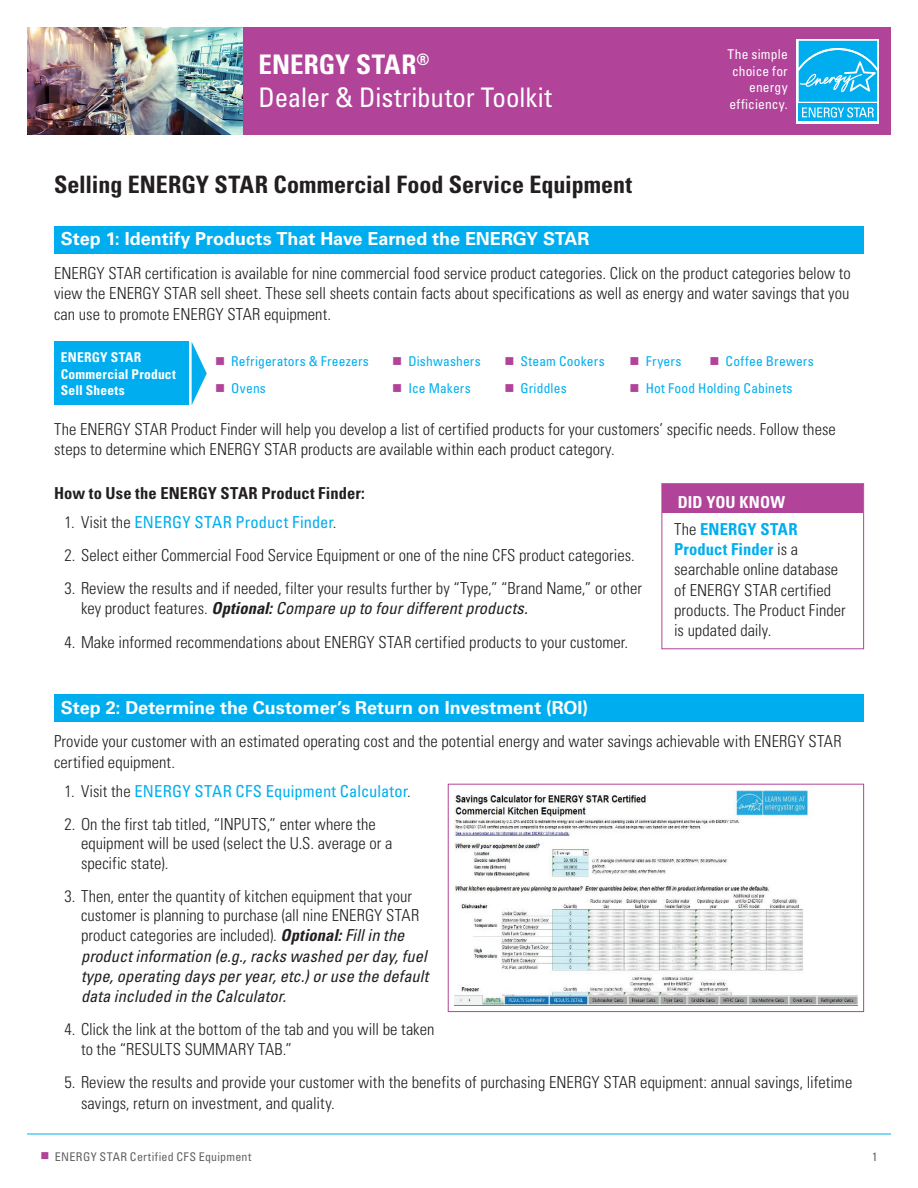
<style>
.page{position:relative;width:918px;height:1188px;background:#fff}
.page>*{position:absolute;margin:0;border:0;box-sizing:border-box;transform-origin:0 0}
.body{font:condensed 27px/33px "Univers LT Std";letter-spacing:-.005em;color:#fff}
.t1{font:700 condensed 24px "Univers LT Std";color:#231f20}
.Step{font:700 18px "Univers LT Std";color:#fff}
.body-2{font:300 condensed 16.5px/20.2px "Univers LT Std";letter-spacing:.005em;color:#231f20}
.t2{font:italic condensed 16.5px/20.1px "Univers LT Std";color:#231f20}
.t3{font:condensed 16.5px "Univers LT Std";letter-spacing:.01em;color:#00aeef}
.body-3{font:700 condensed 16.5px "Univers LT Std";letter-spacing:.01em;color:#231f20}
.t4{font:700 condensed 16.5px/27px "Univers LT Std";letter-spacing:.005em;color:#fff}
.Table_body_sm{font:condensed 13.5px "Univers LT Std";letter-spacing:.015em;color:#00aeef}
.body-4{font:700 condensed 13.5px/16.5px "Univers LT Std";letter-spacing:.02em;color:#fff}
.body-5{font:condensed 13.5px/16.5px "Univers LT Std";letter-spacing:.01em;color:#fff;text-align:right}
.t5{font:condensed 12px "Univers LT Std";letter-spacing:.03em;color:#636366}
.s1{font-weight:700}
.s2{color:#b14399}
.s3{font-weight:300;color:#231f20}
.s4{font-weight:700;font-style:italic}
.s5{font-weight:400;font-style:italic}
.s6{color:#00aeef}
.s7{font-weight:700;color:#00aeef}
.s8{font-weight:300;font-style:normal}
</style>
<div class="page">
<hr style="left:27px;top:1134px;width:864px;height:1px;background:#00aeef">
<div style="left:54px;top:342px;width:135px;height:63px;background:#00aeef"></div>
<svg style="left:192px;top:342px;width:15px;height:63px"></svg>
<div style="left:27px;top:27px;width:864px;height:108px;background:#b14399"></div>
<img style="left:27px;top:27px;width:215px;height:108px">
<div style="left:54px;top:226px;width:810px;height:28px;background:#00aeef"></div>
<div style="left:54px;top:694px;width:810px;height:28px;background:#00aeef"></div>
<div style="left:662px;top:484px;width:201px;height:28px;background:#b14399"></div>
<div style="left:662px;top:483px;width:202px;height:166px;border:1px solid #b14399"></div>
<img style="left:455px;top:790px;width:402px;height:216px">
<div style="left:448px;top:784px;width:416px;height:228px;border:1px solid #b14399"></div>
<svg style="left:797px;top:39px;width:82px;height:84px"></svg>
<div style="left:799px;top:104px;width:78px;height:17px;background:#00aeef"></div>
<svg style="left:799px;top:41px;width:78px;height:77px;background:#2abbf1"></svg>
<p class="body" style="left:258px;top:48px;width:295px"><span class="s1">ENERGY STAR</span><sup>®<br></sup>Dealer &amp; Distributor Toolkit</p>
<p class="body-5" style="left:728px;top:46px;width:62px">The simple choice for energy efficiency.</p>
<p class="t1" style="left:54px;top:170px;width:580px">Selling ENERGY STAR Commercial Food Service Equipment</p>
<p class="Step" style="left:61px;top:228px;width:530px">Step 1: Identify Products That Have Earned the ENERGY STAR</p>
<p class="body-2" style="left:54px;top:263px;width:798px;text-align:justify">ENERGY STAR certification is available for nine commercial food service product categories. Click on the product categories below to view the ENERGY STAR sell sheet. These sell sheets contain facts about specifications as well as energy and water savings that you can use to promote ENERGY STAR equipment.</p>
<p class="body-4" style="left:61px;top:349px;width:117px">ENERGY STAR<br>Commercial Product<br>Sell Sheets</p>
<p class="Table_body_sm" style="left:215px;top:353px;width:155px"><span class="s2">■</span> Refrigerators &amp; Freezers</p>
<p class="Table_body_sm" style="left:392px;top:353px;width:90px"><span class="s2">■</span> Dishwashers</p>
<p class="Table_body_sm" style="left:504px;top:353px;width:102px"><span class="s2">■</span> Steam Cookers</p>
<p class="Table_body_sm" style="left:630px;top:353px;width:53px"><span class="s2">■</span> Fryers</p>
<p class="Table_body_sm" style="left:710px;top:353px;width:106px"><span class="s2">■</span> Coffee Brewers</p>
<p class="Table_body_sm" style="left:215px;top:380px;width:52px"><span class="s2">■</span> Ovens</p>
<p class="Table_body_sm" style="left:392px;top:380px;width:80px"><span class="s2">■</span> Ice Makers</p>
<p class="Table_body_sm" style="left:504px;top:380px;width:64px"><span class="s2">■</span> Griddles</p>
<p class="Table_body_sm" style="left:630px;top:380px;width:165px"><span class="s2">■</span> Hot Food Holding Cabinets</p>
<p class="body-2" style="left:54px;top:419px;width:783px">The ENERGY STAR Product Finder will help you develop a list of certified products for your customers’ specific needs. Follow these steps to determine which ENERGY STAR products are available within each product category.</p>
<p class="body-3" style="left:54px;top:483px;width:312px">How to Use the ENERGY STAR Product Finder:</p>
<p class="t3" style="left:64px;top:511px;width:274px"><span class="s3">1. Visit the</span> ENERGY STAR Product Finder<span class="s3">.</span></p>
<p class="body-2" style="left:64px;top:545px;width:572px">2. Select either Commercial Food Service Equipment or one of the nine CFS product categories.</p>
<p class="body-2" style="left:81px;top:578px;width:563px;text-indent:-16px">3. Review the results and if needed, filter your results further by “Type,” “Brand Name,” or other key product features. <span class="s4">Optional:</span> <span class="s5">Compare up to four different products.</span></p>
<p class="body-2" style="left:64px;top:632px;width:565px">4. Make informed recommendations about ENERGY STAR certified products to your customer.</p>
<p class="t4" style="left:674px;top:488px;width:125px">DID YOU KNOW<br><span class="s3">The</span> <span class="s6">ENERGY STAR</span></p>
<p class="body-2" style="left:674px;top:539px;width:173px"><span class="s7">Product Finder</span> is a searchable online database of ENERGY STAR certified products. The Product Finder is updated daily.</p>
<p class="Step" style="left:61px;top:697px;width:529px">Step 2: Determine the Customer’s Return on Investment (ROI)</p>
<p class="body-2" style="left:54px;top:731px;width:789px">Provide your customer with an estimated operating cost and the potential energy and water savings achievable with ENERGY STAR certified equipment.</p>
<p class="t3" style="left:64px;top:780px;width:348px"><span class="s3">1. Visit the</span> ENERGY STAR CFS Equipment Calculator<span class="s3">.</span></p>
<p class="body-2" style="left:81px;top:814px;width:313px;line-height:19.5px;text-indent:-16px">2. On the first tab titled, “INPUTS,” enter where the equipment will be used (select the U.S. average or a specific state).</p>
<p class="t2" style="left:81px;top:886px;width:349px;text-indent:-16px"><span class="s8">3. Then, enter the quantity of kitchen equipment that your customer is planning to purchase (all nine ENERGY STAR product categories are included).</span> <span class="s1">Optional:</span> Fill in the product information (e.g., racks washed per day, fuel type, operating days per year, etc.) or use the default data included in the Calculator.</p>
<p class="body-2" style="left:81px;top:1019px;width:355px;line-height:19.5px;text-indent:-16px">4. Click the link at the bottom of the tab and you will be taken to the “RESULTS SUMMARY TAB.”</p>
<p class="body-2" style="left:81px;top:1072px;width:773px;text-indent:-16px">5. Review the results and provide your customer with the benefits of purchasing ENERGY STAR equipment: annual savings, lifetime savings, return on investment, and quality.</p>
<p class="t5" style="left:40px;top:1149px;width:212px"><span class="s2">■</span> ENERGY STAR Certified CFS Equipment</p>
<p class="t5" style="left:872px;top:1149px;width:7px">1</p>
</div>
